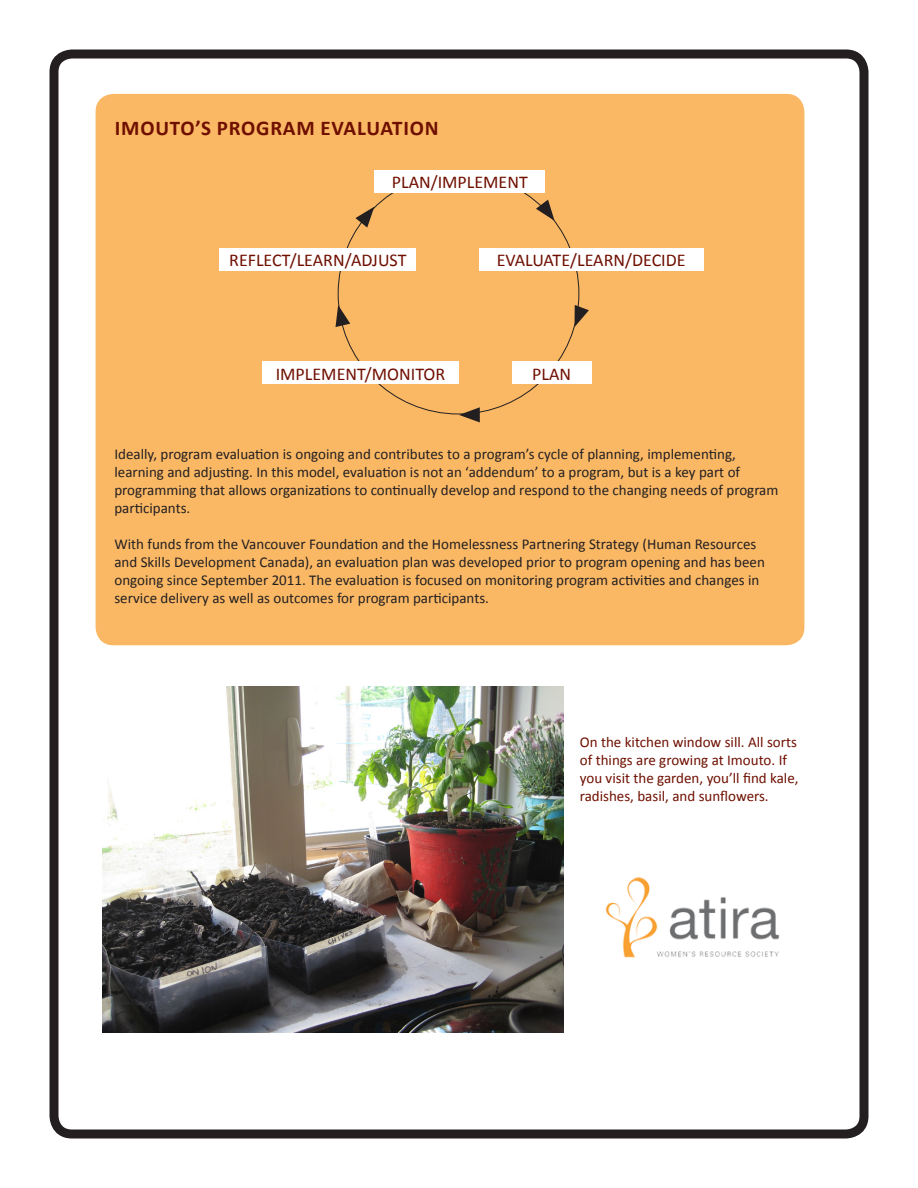
<style>
.page{position:relative;width:918px;height:1188px;background:#fff}
.page>*{position:absolute;margin:0;border:0;box-sizing:border-box;transform-origin:0 0}
.t1{font:700 21px "Calibri";letter-spacing:.04em;color:#6f0f00}
.t2{font:18px "Calibri";color:#6f0f00}
.t3{font:15px/18px "Calibri";color:#231f20}
.t4{font:15px/18px "Calibri";color:#6f0f00}
</style>
<div class="page">
<div style="left:50px;top:50px;width:818px;height:1088px;border:9px solid #231f20;border-radius:18px"></div>
<div style="left:96px;top:94px;width:708px;height:551px;background:#fab865;border-radius:18px"></div>
<img style="left:605px;top:877px;width:175px;height:81px">
<img style="left:103px;top:687px;width:460px;height:345px">
<div style="left:374px;top:170px;width:171px;height:22px;background:#fff"></div>
<div style="left:479px;top:248px;width:225px;height:22px;background:#fff"></div>
<div style="left:512px;top:362px;width:79px;height:22px;background:#fff"></div>
<div style="left:262px;top:362px;width:197px;height:22px;background:#fff"></div>
<div style="left:220px;top:248px;width:196px;height:22px;background:#fff"></div>
<svg style="left:536px;top:200px;width:19px;height:21px"></svg>
<svg style="left:355px;top:207px;width:19px;height:21px"></svg>
<svg style="left:336px;top:305px;width:14px;height:23px"></svg>
<svg style="left:459px;top:407px;width:21px;height:15px"></svg>
<svg style="left:573px;top:304px;width:16px;height:23px"></svg>
<p class="t1" style="left:115px;top:115px;width:325px">IMOUTO’S PROGRAM EVALUATION</p>
<p class="t2" style="left:392px;top:171px;width:138px">PLAN/IMPLEMENT</p>
<p class="t2" style="left:229px;top:249px;width:179px">REFLECT/LEARN/ADJUST</p>
<p class="t2" style="left:497px;top:249px;width:190px">EVALUATE/LEARN/DECIDE</p>
<p class="t2" style="left:276px;top:362px;width:171px">IMPLEMENT/MONITOR</p>
<p class="t2" style="left:532px;top:362px;width:40px">PLAN</p>
<p class="t3" style="left:114px;top:445px;width:666px">Ideally, program evaluation is ongoing and contributes to a program’s cycle of planning, implementing, learning and adjusting. In this model, evaluation is not an ‘addendum’ to a program, but is a key part of programming that allows organizations to continually develop and respond to the changing needs of program participants.</p>
<p class="t3" style="left:114px;top:535px;width:652px">With funds from the Vancouver Foundation and the Homelessness Partnering Strategy (Human Resources and Skills Development Canada), an evaluation plan was developed prior to program opening and has been ongoing since September 2011. The evaluation is focused on monitoring program activities and changes in service delivery as well as outcomes for program participants.</p>
<p class="t4" style="left:580px;top:732px;width:220px">On the kitchen window sill. All sorts of things are growing at Imouto. If you visit the garden, you’ll find kale, radishes, basil, and sunflowers.</p>
</div>
